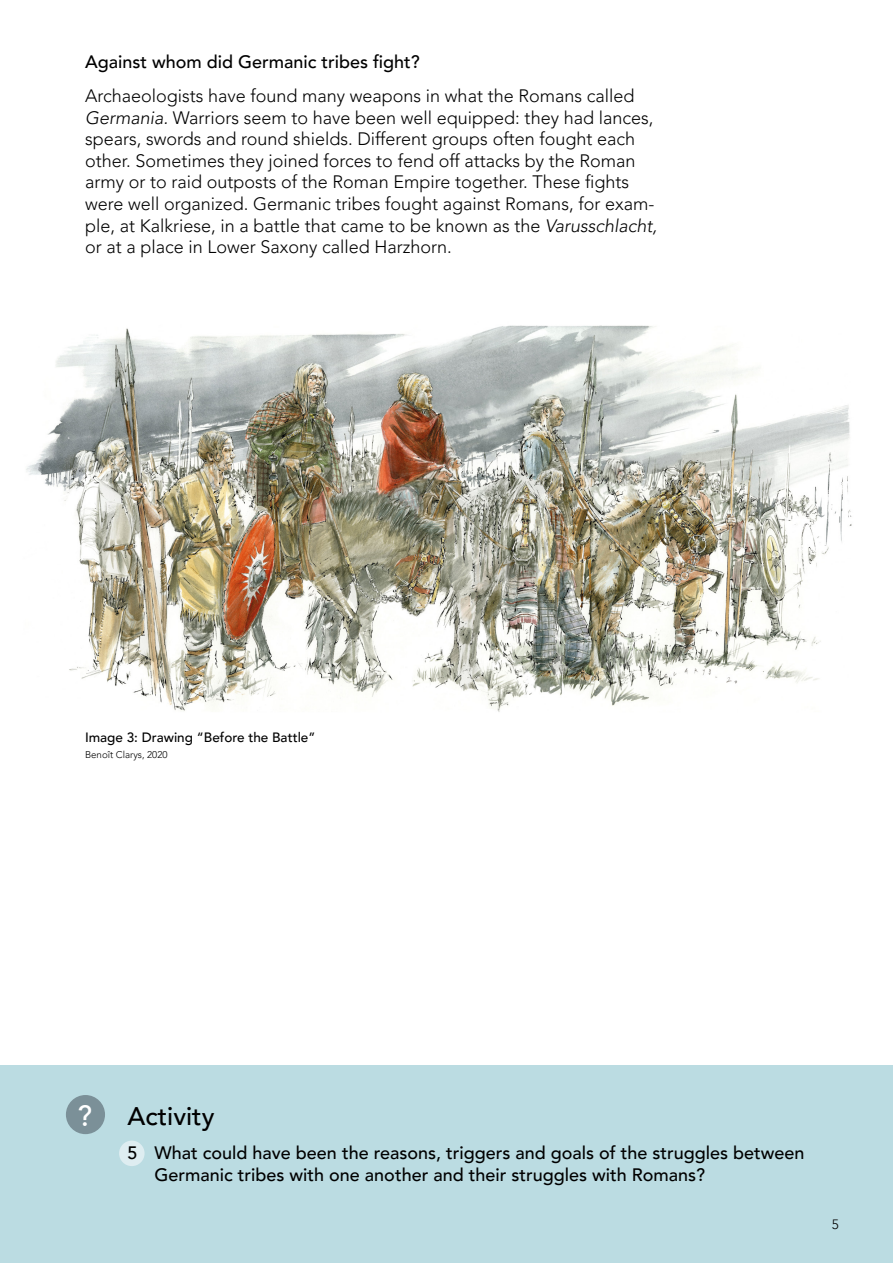
<style>
.page{position:relative;width:893px;height:1263px;background:#fff}
.page>*{position:absolute;margin:0;border:0;box-sizing:border-box;transform-origin:0 0}
.t1{font:500 29.25px "Avenir LT Pro";color:#fff}
.t2{font:500 25.5px "Avenir LT Pro";color:#000}
.t3{font:300 18px/21.6px "Avenir LT Pro";color:#000}
.t4{font:500 18px/21.6px "Avenir LT Pro";color:#000}
.t5{font:500 13.5px "Avenir LT Pro";color:#000}
.t6{font:300 13.5px "Avenir LT Pro";color:#000}
.t7{font:300 9.75px "Avenir LT Pro";color:#000}
.s1{font-style:italic}
</style>
<div class="page">
<img style="left:26px;top:325px;width:826px;height:387px">
<div style="left:0;top:1065px;width:893px;height:198px;background:#bbdce2"></div>
<div style="left:119px;top:1140px;width:26px;height:26px;background:#deedf1;border-radius:50%"></div>
<div style="left:66px;top:1095px;width:39px;height:39px;background:#7b9098;border-radius:50%"></div>
<p class="t4" style="left:85px;top:51px;width:336px">Against whom did Germanic tribes fight?</p>
<p class="t3" style="left:85px;top:85px;width:574px">Archaeologists have found many weapons in what the Romans called <span class="s1">Germania.</span> Warriors seem to have been well equipped: they had lances, spears, swords and round shields. Different groups often fought each other. Sometimes they joined forces to fend off attacks by the Roman army or to raid outposts of the Roman Empire together. These fights were well organized. Germanic tribes fought against Romans, for exam&shy;ple, at Kalkriese, in a battle that came to be known as the <span class="s1">Varusschlacht, </span>or at a place in Lower Saxony called Harzhorn.</p>
<p class="t5" style="left:85px;top:729px;width:232px">Image 3: Drawing “Before the Battle”</p>
<p class="t7" style="left:85px;top:749px;width:84px">Benoît Clarys, 2020</p>
<h1 class="t1" style="left:77px;top:1098px;width:16px">?</h1>
<h2 class="t2" style="left:128px;top:1101px;width:88px">Activity</h2>
<p class="t4" style="left:155px;top:1142px;width:651px;text-indent:-27px">5 What could have been the reasons, triggers and goals of the struggles between<br>Germanic tribes with one another and their struggles with Romans?</p>
<p class="t6" style="left:832px;top:1216px;width:9px">5</p>
</div>
